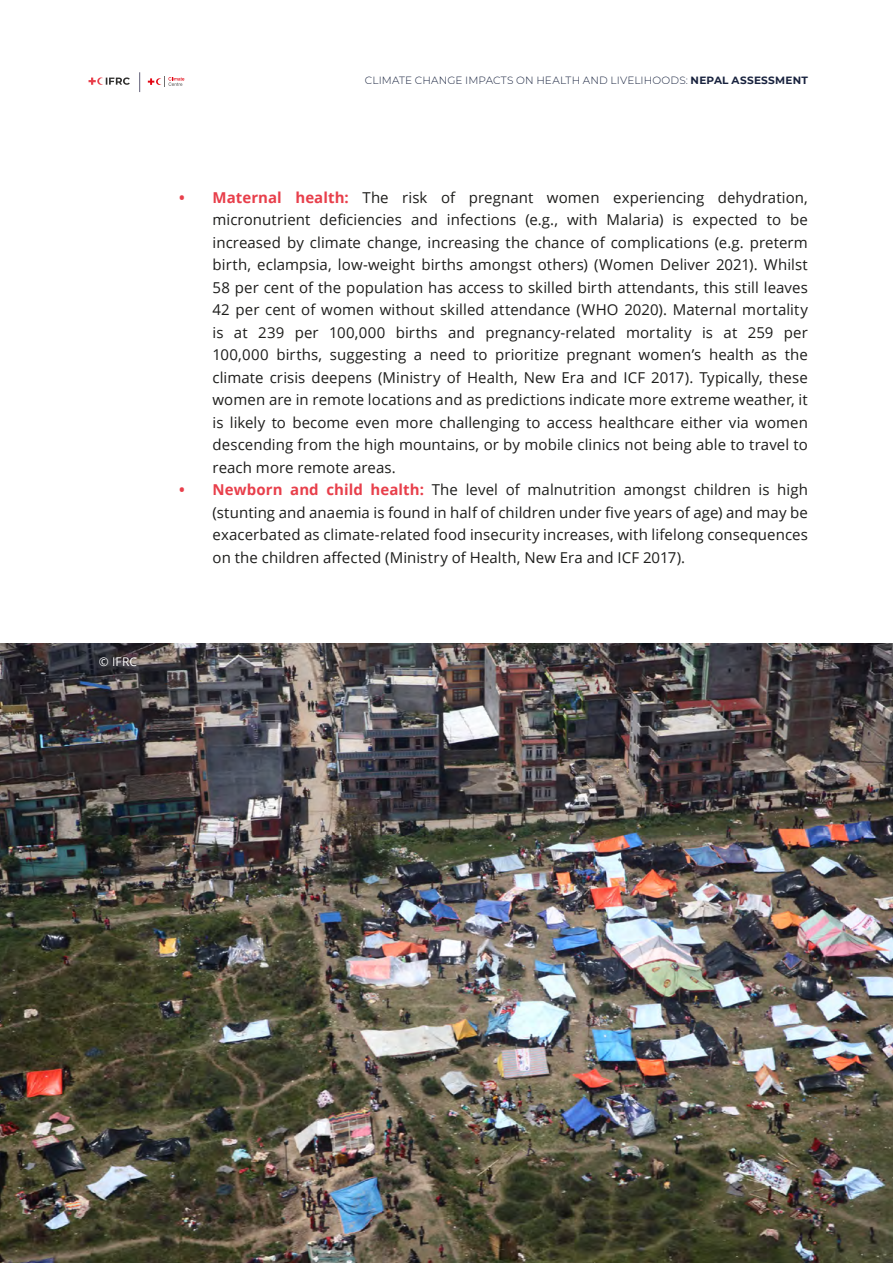
<style>
.page{position:relative;width:893px;height:1263px;background:#fff}
.page>*{position:absolute;margin:0;border:0;box-sizing:border-box;transform-origin:0 0}
.open_sans_bold_roman{font:15px/22.5px "Open Sans";letter-spacing:.005em;color:#1d1d1b;text-align:justify}
.Photo_credit{font:12px "Open Sans";color:#fff}
.t1{font:300 10.5px "Montserrat";letter-spacing:.015em;color:#18223e}
.s1{font-weight:700}
.s2{font-weight:700;color:#e83f4b}
</style>
<div class="page">
<svg style="left:89px;top:77px;width:41px;height:8px"></svg>
<svg style="left:139px;top:72px;width:46px;height:20px"></svg>
<img style="left:0;top:644px;width:893px;height:619px">
<p class="Photo_credit" style="left:99px;top:654px;width:40px">© IFRC</p>
<p class="t1" style="left:365px;top:73px;width:444px">CLIMATE CHANGE IMPACTS ON HEALTH AND LIVELIHOODS: <span class="s1">NEPAL ASSESSMENT</span></p>
<p class="open_sans_bold_roman" style="left:213px;top:185px;width:597px;text-indent:-34px"><span class="s2">• Maternal health:</span> The risk of pregnant women experiencing dehydration, micronutrient deficiencies and infections (e.g., with Malaria) is expected to be increased by climate change, increasing the chance of complications (e.g. preterm birth, eclampsia, low-weight births amongst others) (Women Deliver 2021). Whilst 58 per cent of the population has access to skilled birth attendants, this still leaves 42 per cent of women without skilled attendance (WHO 2020). Maternal mortality is at 239 per 100,000 births and pregnancy-related mortality is at 259 per 100,000 births, suggesting a need to prioritize pregnant women’s health as the climate crisis deepens (Ministry of Health, New Era and ICF 2017). Typically, these women are in remote locations and as predictions indicate more extreme weather, it is likely to become even more challenging to access healthcare either via women descending from the high mountains, or by mobile clinics not being able to travel to reach more remote areas.</p>
<p class="open_sans_bold_roman" style="left:213px;top:478px;width:597px;text-indent:-34px"><span class="s2">• Newborn and child health:</span> The level of malnutrition amongst children is high (stunting and anaemia is found in half of children under five years of age) and may be exacerbated as climate-related food insecurity increases, with lifelong consequences on the children affected (Ministry of Health, New Era and ICF 2017).</p>
</div>
